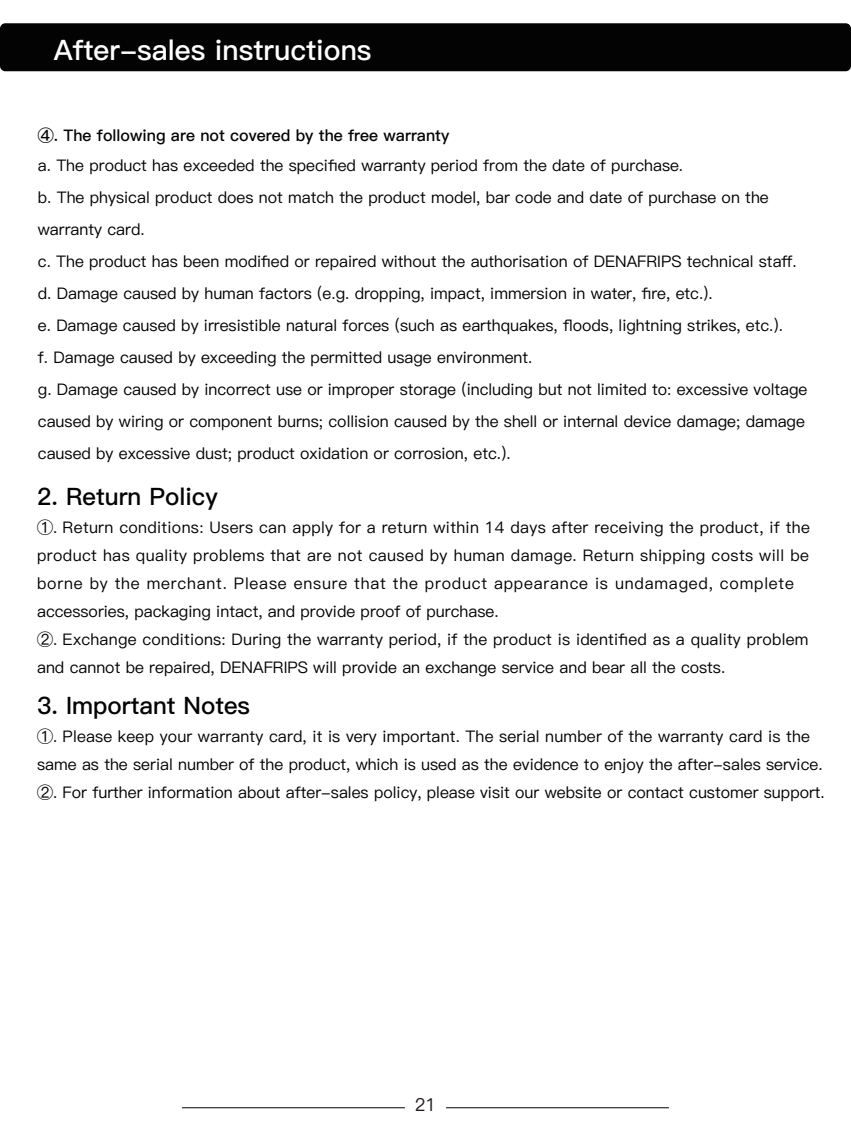
<style>
.page{position:relative;width:851px;height:1134px;background:#fff}
.page>*{position:absolute;margin:0;border:0;box-sizing:border-box;transform-origin:0 0}
.t1{font:28.2px "Ping Fang SC Bold";color:#fff}
.t2{font:24px "Ping Fang SC Bold";color:#030303}
.t3{font:18px "Ping Fang SC Medium";color:#231f20}
.t4{font:16px/32px "Ping Fang SC Medium";color:#030303}
.t5{font:16px/28px "Ping Fang SC Medium";letter-spacing:.02em;color:#030303}
.t6{font:16px "Ping Fang SC Bold";color:#030303}
</style>
<div class="page">
<div style="left:0;top:23px;width:850px;height:48px;background:#030303;border-radius:5px"></div>
<hr style="left:182px;top:1107px;width:223px;height:1px;background:#030303">
<hr style="left:446px;top:1107px;width:222px;height:1px;background:#030303">
<h1 class="t1" style="left:54px;top:33px;width:319px">After-sales instructions</h1>
<p class="t6" style="left:38px;top:126px;width:413px">④. The following are not covered by the free warranty</p>
<p class="t4" style="left:38px;top:149px;width:771px">a. The product has exceeded the specified warranty period from the date of purchase.<br>b. The physical product does not match the product model, bar code and date of purchase on the warranty card.<br>c. The product has been modified or repaired without the authorisation of DENAFRIPS technical staff. d. Damage caused by human factors (e.g. dropping, impact, immersion in water, fire, etc.).<br>e. Damage caused by irresistible natural forces (such as earthquakes, floods, lightning strikes, etc.).<br>f. Damage caused by exceeding the permitted usage environment.<br>g. Damage caused by incorrect use or improper storage (including but not limited to: excessive voltage caused by wiring or component burns; collision caused by the shell or internal device damage; damage caused by excessive dust; product oxidation or corrosion, etc.).</p>
<h2 class="t2" style="left:37px;top:482px;width:182px">2. Return Policy</h2>
<p class="t5" style="left:37px;top:514px;width:774px">①. Return conditions: Users can apply for a return within 14 days after receiving the product, if the product has quality problems that are not caused by human damage. Return shipping costs will be borne by the merchant. Please ensure that the product appearance is undamaged, complete accessories, packaging intact, and provide proof of purchase.<br>②. Exchange conditions: During the warranty period, if the product is identified as a quality problem and cannot be repaired, DENAFRIPS will provide an exchange service and bear all the costs.</p>
<h2 class="t2" style="left:37px;top:691px;width:214px">3. Important Notes</h2>
<p class="t4" style="left:37px;top:723px;width:789px;line-height:28px">①. Please keep your warranty card, it is very important. The serial number of the warranty card is the same as the serial number of the product, which is used as the evidence to enjoy the after-sales service.<br>②. For further information about after-sales policy, please visit our website or contact customer support.</p>
<p class="t3" style="left:414px;top:1094px;width:23px">21</p>
</div>
